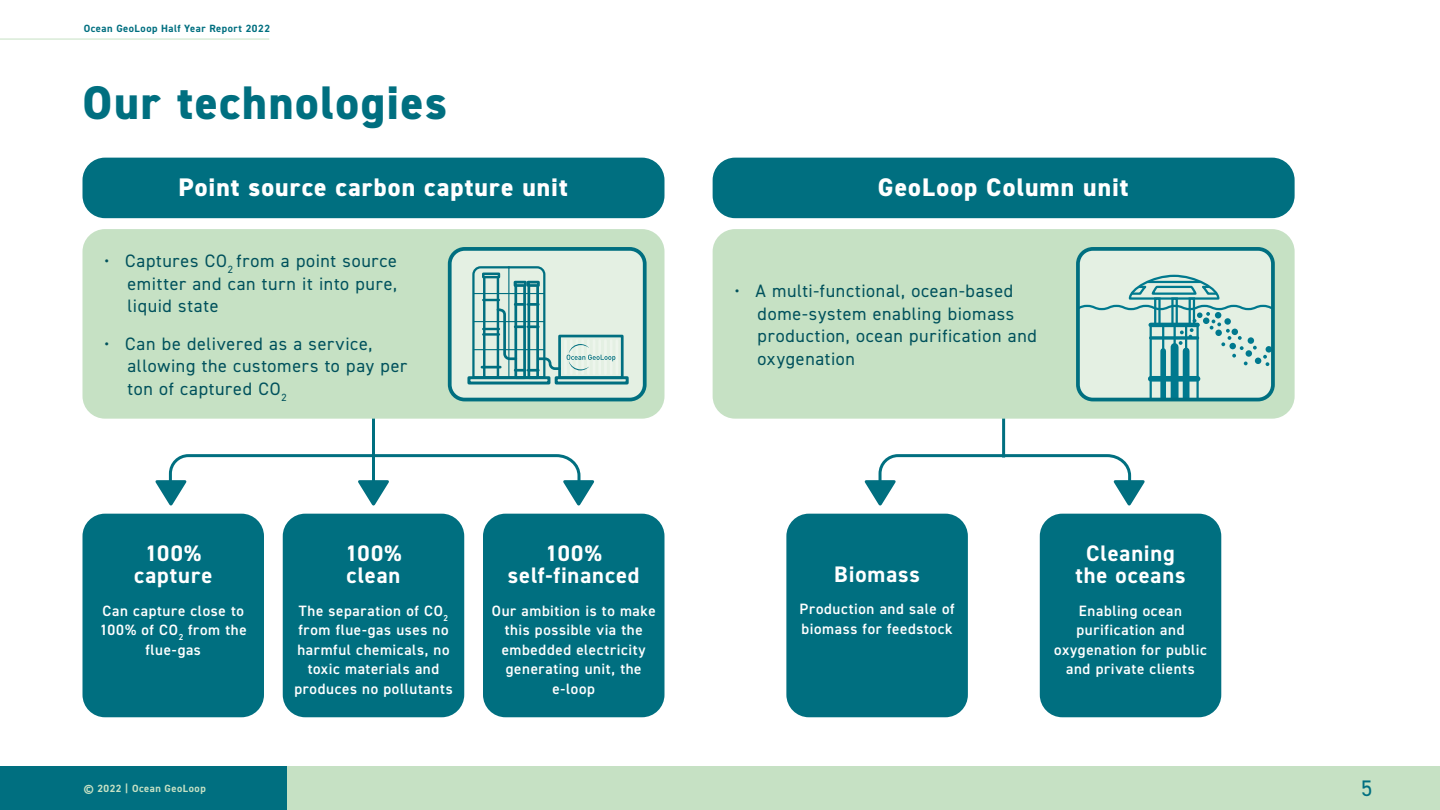
<style>
.page{position:relative;width:1440px;height:810px;background:#fff}
.page>*{position:absolute;margin:0;border:0;box-sizing:border-box;transform-origin:0 0}
.t1{font:800 47.25px "DIN2014";letter-spacing:.035em;color:#006f80}
.t2{font:800 25.5px "DIN2014";letter-spacing:.045em;color:#fff}
.t3{font:700 22.5px/22.5px "DIN2014";letter-spacing:.04em;color:#fff;text-align:center}
.t4{font:22.5px "DIN2014";color:#006f80}
.t5{font:18px/22.5px "DIN2014";letter-spacing:.035em;color:#00515c}
.Figur_tekst_liten{font:600 15px/19.5px "DIN2014";letter-spacing:.04em;color:#fff;text-align:center}
.t6{font:700 10.5px "DIN2014";letter-spacing:.045em;color:#006f80}
.t7{font:700 10.5px "DIN2014";letter-spacing:.05em;color:#c6e1c4}
</style>
<div class="page">
<hr style="left:372px;top:410px;width:3px;height:84px;background:#006f80">
<hr style="left:1002px;top:410px;width:3px;height:48px;background:#006f80">
<div style="left:82px;top:158px;width:582px;height:60px;background:#006f80;border-radius:22px"></div>
<div style="left:713px;top:158px;width:582px;height:60px;background:#006f80;border-radius:22px"></div>
<div style="left:82px;top:514px;width:182px;height:203px;background:#006f80;border-radius:22px"></div>
<div style="left:283px;top:514px;width:181px;height:203px;background:#006f80;border-radius:22px"></div>
<div style="left:483px;top:514px;width:181px;height:203px;background:#006f80;border-radius:22px"></div>
<div style="left:786px;top:514px;width:182px;height:203px;background:#006f80;border-radius:22px"></div>
<div style="left:1040px;top:514px;width:181px;height:203px;background:#006f80;border-radius:22px"></div>
<div style="left:82px;top:229px;width:582px;height:190px;background:#c6e1c4;border-radius:22px"></div>
<div style="left:713px;top:229px;width:582px;height:190px;background:#c6e1c4;border-radius:22px"></div>
<svg style="left:155px;top:454px;width:440px;height:52px"></svg>
<svg style="left:864px;top:453px;width:281px;height:53px"></svg>
<div style="left:1078px;top:249px;width:195px;height:151px;background:#e4f0e3;border-radius:15px"></div>
<svg style="left:1081px;top:274px;width:189px;height:122px"></svg>
<div style="left:1076px;top:247px;width:199px;height:154px;border:4px solid #006f80;border-radius:15px"></div>
<div style="left:450px;top:249px;width:195px;height:151px;background:#e4f0e3;border-radius:15px"></div>
<div style="left:467px;top:376px;width:83px;height:9px;border:3px solid #006f80"></div>
<div style="left:555px;top:376px;width:74px;height:9px;border:3px solid #006f80"></div>
<div style="left:558px;top:335px;width:66px;height:44px;border:3px solid #006f80"></div>
<hr style="left:616px;top:341px;width:2px;height:33px;background:#edf5ec">
<svg style="left:471px;top:266px;width:144px;height:114px"></svg>
<div style="left:482px;top:273px;width:18px;height:5px;border:2px solid #006f80"></div>
<div style="left:514px;top:281px;width:13px;height:6px;border:3px solid #006f80"></div>
<div style="left:527px;top:281px;width:13px;height:6px;border:3px solid #006f80"></div>
<hr style="left:508px;top:267px;width:1px;height:110px;background:#006f80">
<div style="left:448px;top:247px;width:199px;height:154px;border:4px solid #006f80;border-radius:15px"></div>
<div style="left:0;top:767px;width:1440px;height:43px;background:#c6e1c4"></div>
<div style="left:0;top:767px;width:286px;height:43px;background:#006f80"></div>
<hr style="left:0;top:39px;width:269px;height:1px;background:#c6e1c4">
<p class="t6" style="left:84px;top:21px;width:188px">Ocean GeoLoop Half Year Report 2022</p>
<h1 class="t1" style="left:82px;top:72px;width:366px">Our technologies</h1>
<h2 class="t2" style="left:179px;top:170px;width:391px">Point source carbon capture unit</h2>
<h2 class="t2" style="left:878px;top:170px;width:252px">GeoLoop Column unit</h2>
<p class="t5" style="left:128px;top:249px;width:271px;text-align:justify;text-indent:-23px">• Captures CO<sub>2</sub> from a point source emitter and can turn it into pure, liquid state</p>
<p class="t5" style="left:128px;top:332px;width:281px;text-indent:-23px">• Can be delivered as a service, allowing the customers to pay per ton of captured CO<sub>2</sub></p>
<h2 class="t3" style="left:134px;top:542px;width:80px">100% capture</h2>
<p class="Figur_tekst_liten" style="left:100px;top:600px;width:148px">Can capture close to<br>100% of CO<sub>2</sub> from the flue-gas</p>
<p class="t7" style="left:84px;top:782px;width:124px">© 2022 | Ocean GeoLoop</p>
<h2 class="t3" style="left:345px;top:542px;width:58px;text-align:left">100% clean</h2>
<p class="Figur_tekst_liten" style="left:294px;top:600px;width:160px">The separation of CO<sub>2 </sub>from flue-gas uses no harmful chemicals, no toxic materials and produces no pollutants</p>
<h2 class="t3" style="left:508px;top:542px;width:133px">100% self-financed</h2>
<p class="Figur_tekst_liten" style="left:492px;top:600px;width:165px">Our ambition is to make this possible via the embedded electricity generating unit, the e-loop</p>
<p class="t5" style="left:758px;top:279px;width:281px;text-indent:-23px">• A multi-functional, ocean-based dome-system enabling biomass production, ocean purification and oxygenation</p>
<h2 class="t3" style="left:834px;top:563px;width:87px">Biomass</h2>
<p class="Figur_tekst_liten" style="left:800px;top:599px;width:157px;text-align:left">Production and sale of biomass for feedstock</p>
<h2 class="t3" style="left:1075px;top:542px;width:112px">Cleaning the oceans</h2>
<p class="Figur_tekst_liten" style="left:1054px;top:600px;width:154px">Enabling ocean purification and oxygenation for public and private clients</p>
<h3 class="t4" style="left:1361px;top:774px;width:13px">5</h3>
</div>
